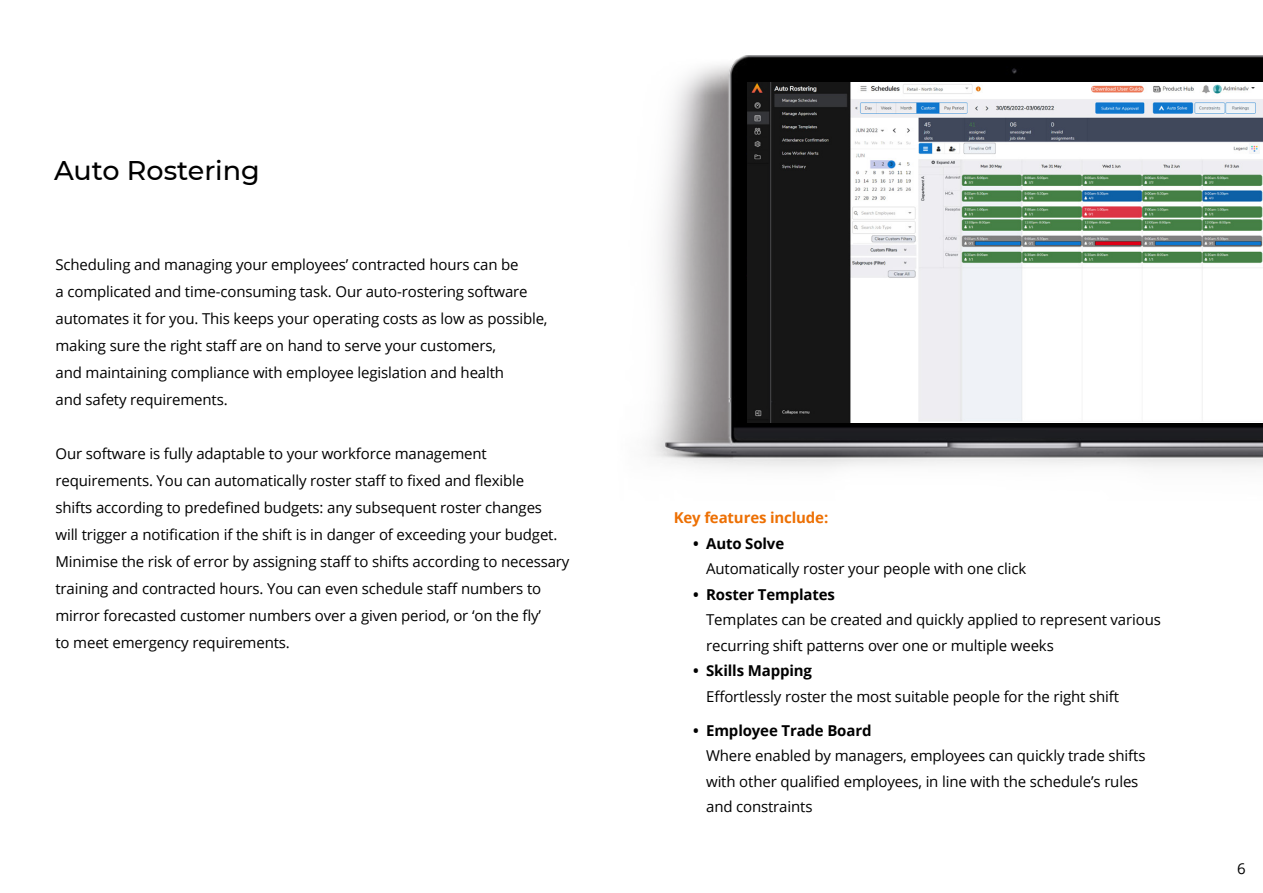
<style>
.page{position:relative;width:1263px;height:893px;background:#fff}
.page>*{position:absolute;margin:0;border:0;box-sizing:border-box;transform-origin:0 0}
.t1{font:500 27px "Montserrat";color:#000}
.t2{font:15px/27px "Open Sans";letter-spacing:-.01em;color:#000}
.t3{font:700 15px "Open Sans";letter-spacing:-.01em;color:#000}
.t4{font:700 15px "Open Sans";letter-spacing:-.01em;color:#ed7004}
</style>
<div class="page">
<img style="left:649px;top:55px;width:614px;height:413px">
<img style="left:747px;top:83px;width:516px;height:339px">
<h1 class="t1" style="left:54px;top:152px;width:207px">Auto Rostering</h1>
<p class="t2" style="left:55px;top:250px;width:494px">Scheduling and managing your employees’ contracted hours can be<br>a complicated and time-consuming task. Our auto-rostering software automates it for you. This keeps your operating costs as low as possible, making sure the right staff are on hand to serve your customers,<br>and maintaining compliance with employee legislation and health<br>and safety requirements.</p>
<p class="t2" style="left:55px;top:439px;width:515px">Our software is fully adaptable to your workforce management requirements. You can automatically roster staff to fixed and flexible<br>shifts according to predefined budgets: any subsequent roster changes<br>will trigger a notification if the shift is in danger of exceeding your budget.<br>Minimise the risk of error by assigning staff to shifts according to necessary training and contracted hours. You can even schedule staff numbers to mirror forecasted customer numbers over a given period, or ‘on the fly’<br>to meet emergency requirements.</p>
<p class="t4" style="left:674px;top:507px;width:156px">Key features include:</p>
<p class="t3" style="left:693px;top:532px;width:93px">• Auto Solve</p>
<p class="t2" style="left:706px;top:555px;width:322px">Automatically roster your people with one click</p>
<p class="t3" style="left:693px;top:583px;width:143px">• Roster Templates</p>
<p class="t2" style="left:706px;top:606px;width:456px;line-height:25.5px">Templates can be created and quickly applied to represent various recurring shift patterns over one or multiple weeks</p>
<p class="t3" style="left:693px;top:660px;width:120px">• Skills Mapping</p>
<p class="t2" style="left:706px;top:682px;width:414px">Effortlessly roster the most suitable people for the right shift</p>
<p class="t3" style="left:693px;top:719px;width:180px">• Employee Trade Board</p>
<p class="t2" style="left:706px;top:742px;width:441px;line-height:25.5px">Where enabled by managers, employees can quickly trade shifts with other qualified employees, in line with the schedule’s rules and constraints</p>
<p class="t2" style="left:1237px;top:854px;width:10px">6</p>
</div>
